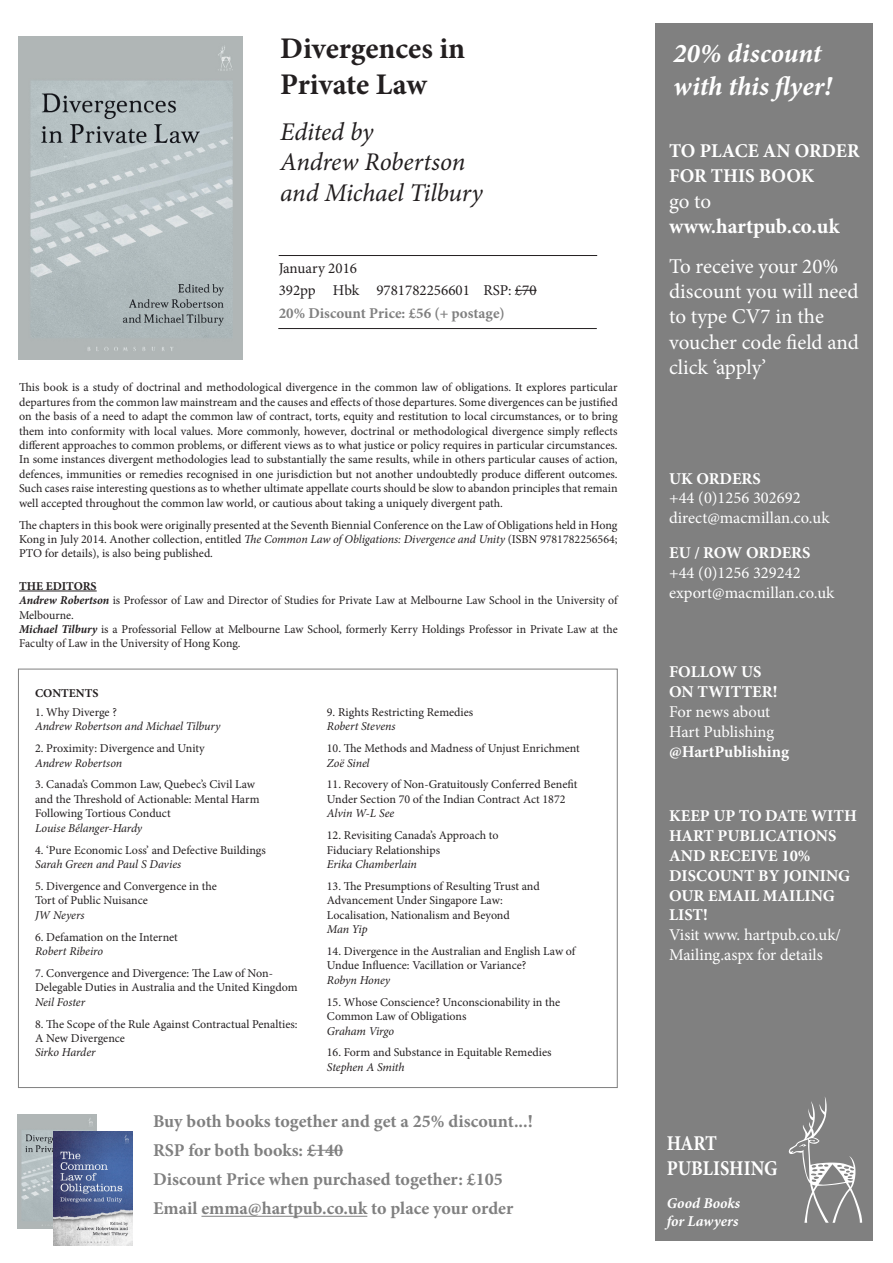
<style>
.page{position:relative;width:893px;height:1263px;background:#fff}
.page>*{position:absolute;margin:0;border:0;box-sizing:border-box;transform-origin:0 0}
.t1{font:700 30px "Minion Pro";color:#231f20}
.t2{font:italic 700 27px "Minion Pro";letter-spacing:-.005em;color:#fff}
.t3{font:italic 25.5px "Minion Pro";letter-spacing:-.01em;color:#231f20}
.t4{font:21px/25.2px "Minion Pro";color:#fff}
.t5{font:700 21px "Minion Pro";color:#fff}
.t6{font:700 21px "Minion Pro";color:#fff;scale:.88 1}
.t7{font:700 19.5px/25.2px "Minion Pro";color:#fff}
.t8{font:700 18px "Minion Pro";color:#808080}
.t9{font:16.5px/19.8px "Minion Pro";color:#fff}
.t10{font:700 16.5px/19.8px "Minion Pro";color:#fff}
.t11{font:15px "Minion Pro";color:#231f20}
.t12{font:700 15px "Minion Pro";color:#808080}
.t13{font:italic 700 15px "Minion Pro";color:#fff}
.t14{font:12px/14.4px "Minion Pro";letter-spacing:-.005em;color:#231f20}
.t15{font:italic 12px "Minion Pro";letter-spacing:-.01em;color:#231f20}
.t16{font:700 12px "Minion Pro";color:#231f20}
.s1{font-style:italic}
.s2{font-weight:700;font-style:italic}
</style>
<div class="page">
<hr style="left:19px;top:591px;width:78px;height:1px;background:#231f20">
<svg style="left:515px;top:290px;width:22px;height:1px"></svg>
<hr style="left:279px;top:255px;width:318px;height:1px;background:#231f20">
<hr style="left:278px;top:328px;width:319px;height:1px;background:#231f20">
<div style="left:656px;top:24px;width:217px;height:1217px;background:#808080"></div>
<svg style="left:789px;top:1097px;width:73px;height:126px"></svg>
<img style="left:18px;top:36px;width:224px;height:324px">
<img style="left:18px;top:1114px;width:79px;height:114px">
<hr style="left:201px;top:1216px;width:166px;height:1px;background:#808080">
<hr style="left:307px;top:1150px;width:36px;height:1px;background:#808080">
<img style="left:53px;top:1131px;width:79px;height:114px">
<p class="t1" style="left:280px;top:27px;width:186px">Divergences in</p>
<p class="t1" style="left:280px;top:63px;width:148px">Private Law</p>
<p class="t3" style="left:280px;top:114px;width:95px">Edited by</p>
<p class="t3" style="left:280px;top:145px;width:187px">Andrew Robertson</p>
<p class="t3" style="left:280px;top:175px;width:204px">and Michael Tilbury</p>
<p class="t11" style="left:279px;top:258px;width:80px">January 2016</p>
<p class="t11" style="left:279px;top:280px;width:259px">392pp Hbk 9781782256601 RSP: £70</p>
<p class="t12" style="left:279px;top:302px;width:228px">20% Discount Price: £56 (+ postage)</p>
<p class="t14" style="left:19px;top:380px;width:600px;text-align:justify">This book is a study of doctrinal and methodological divergence in the common law of obligations. It explores particular departures from the common law mainstream and the causes and effects of those departures. Some divergences can be justified on the basis of a need to adapt the common law of contract, torts, equity and restitution to local circumstances, or to bring them into conformity with local values. More commonly, however, doctrinal or methodological divergence simply reflects different approaches to common problems, or different views as to what justice or policy requires in particular circumstances.<br>In some instances divergent methodologies lead to substantially the same results, while in others particular causes of action, defences, immunities or remedies recognised in one jurisdiction but not another undoubtedly produce different outcomes.<br>Such cases raise interesting questions as to whether ultimate appellate courts should be slow to abandon principles that remain well accepted throughout the common law world, or cautious about taking a uniquely divergent path.</p>
<p class="t14" style="left:19px;top:518px;width:600px;text-align:justify">The chapters in this book were originally presented at the Seventh Biennial Conference on the Law of Obligations held in Hong Kong in July 2014. Another collection, entitled <span class="s1">The Common Law of Obligations: Divergence and Unity</span> (ISBN 9781782256564; PTO for details), is also being published.</p>
<p class="t16" style="left:19px;top:577px;width:79px">THE EDITORS</p>
<p class="t14" style="left:19px;top:593px;width:600px"><span class="s2">Andrew Robertson</span> is Professor of Law and Director of Studies for Private Law at Melbourne Law School in the University of<br>Melbourne.</p>
<p class="t14" style="left:19px;top:622px;width:600px"><span class="s2">Michael Tilbury</span> is a Professorial Fellow at Melbourne Law School, formerly Kerry Holdings Professor in Private Law at the<br>Faculty of Law in the University of Hong Kong.</p>
<p class="t16" style="left:35px;top:685px;width:65px">CONTENTS</p>
<p class="t14" style="left:35px;top:705px;width:83px">1. Why Diverge ?</p>
<p class="t15" style="left:35px;top:718px;width:187px">Andrew Robertson and Michael Tilbury</p>
<p class="t14" style="left:35px;top:741px;width:171px">2. Proximity: Divergence and Unity</p>
<p class="t15" style="left:35px;top:754px;width:89px">Andrew Robertson</p>
<p class="t14" style="left:35px;top:777px;width:222px">3. Canada’s Common Law, Quebec’s Civil Law</p>
<p class="t14" style="left:35px;top:792px;width:226px">and the Threshold of Actionable: Mental Harm</p>
<p class="t14" style="left:35px;top:806px;width:137px">Following Tortious Conduct</p>
<p class="t15" style="left:35px;top:820px;width:109px">Louise Bélanger-Hardy</p>
<p class="t14" style="left:35px;top:843px;width:232px">4. ‘Pure Economic Loss’ and Defective Buildings</p>
<p class="t15" style="left:35px;top:856px;width:148px">Sarah Green and Paul S Davies</p>
<p class="t14" style="left:35px;top:879px;width:183px">5. Divergence and Convergence in the</p>
<p class="t14" style="left:35px;top:893px;width:114px">Tort of Public Nuisance</p>
<p class="t15" style="left:35px;top:907px;width:51px">JW Neyers</p>
<p class="t14" style="left:35px;top:930px;width:144px">6. Defamation on the Internet</p>
<p class="t15" style="left:35px;top:943px;width:69px">Robert Ribeiro</p>
<p class="t14" style="left:35px;top:966px;width:264px">7. Convergence and Divergence: The Law of Non-<br>Delegable Duties in Australia and the United Kingdom</p>
<p class="t15" style="left:35px;top:994px;width:52px">Neil Foster</p>
<p class="t14" style="left:35px;top:1017px;width:264px">8. The Scope of the Rule Against Contractual Penalties:</p>
<p class="t14" style="left:35px;top:1031px;width:91px">A New Divergence</p>
<p class="t15" style="left:35px;top:1044px;width:62px">Sirko Harder</p>
<p class="t14" style="left:327px;top:705px;width:148px">9. Rights Restricting Remedies</p>
<p class="t15" style="left:327px;top:718px;width:70px">Robert Stevens</p>
<p class="t14" style="left:327px;top:741px;width:255px">10. The Methods and Madness of Unjust Enrichment</p>
<p class="t15" style="left:327px;top:754px;width:44px">Zoë Sinel</p>
<p class="t14" style="left:327px;top:777px;width:252px">11. Recovery of Non-Gratuitously Conferred Benefit<br>Under Section 70 of the Indian Contract Act 1872</p>
<p class="t15" style="left:327px;top:805px;width:69px">Alvin W-L See</p>
<p class="t14" style="left:327px;top:828px;width:173px">12. Revisiting Canada’s Approach to</p>
<p class="t14" style="left:327px;top:843px;width:115px">Fiduciary Relationships</p>
<p class="t15" style="left:327px;top:856px;width:92px">Erika Chamberlain</p>
<p class="t14" style="left:327px;top:879px;width:214px">13. The Presumptions of Resulting Trust and</p>
<p class="t14" style="left:327px;top:893px;width:178px">Advancement Under Singapore Law:</p>
<p class="t14" style="left:327px;top:908px;width:184px">Localisation, Nationalism and Beyond</p>
<p class="t15" style="left:327px;top:921px;width:42px">Man Yip</p>
<p class="t14" style="left:327px;top:944px;width:250px">14. Divergence in the Australian and English Law of<br>Undue Influence: Vacillation or Variance?</p>
<p class="t15" style="left:327px;top:972px;width:65px">Robyn Honey</p>
<p class="t14" style="left:327px;top:995px;width:235px">15. Whose Conscience? Unconscionability in the<br>Common Law of Obligations</p>
<p class="t15" style="left:327px;top:1022px;width:69px">Graham Virgo</p>
<p class="t14" style="left:327px;top:1045px;width:226px">16. Form and Substance in Equitable Remedies</p>
<p class="t15" style="left:327px;top:1059px;width:79px">Stephen A Smith</p>
<p class="t8" style="left:153px;top:1109px;width:381px">Buy both books together and get a 25% discount...!</p>
<p class="t8" style="left:153px;top:1138px;width:192px">RSP for both books: £140</p>
<p class="t8" style="left:153px;top:1167px;width:351px">Discount Price when purchased together: £105</p>
<p class="t8" style="left:153px;top:1196px;width:362px">Email emma@hartpub.co.uk to place your order</p>
<p class="t2" style="left:673px;top:35px;width:150px">20% discount</p>
<p class="t2" style="left:673px;top:67px;width:160px">with this flyer!</p>
<p class="t7" style="left:669px;top:138px;width:192px">TO PLACE AN ORDER<br>FOR THIS BOOK</p>
<p class="t4" style="left:669px;top:188px;width:44px">go to</p>
<p class="t5" style="left:669px;top:211px;width:172px">www.hartpub.co.uk</p>
<p class="t4" style="left:669px;top:254px;width:191px">To receive your 20% discount you will need to type CV7 in the voucher code field and click ‘apply’</p>
<p class="t10" style="left:669px;top:468px;width:93px">UK ORDERS</p>
<p class="t9" style="left:669px;top:488px;width:133px">+44 (0)1256 302692</p>
<p class="t9" style="left:669px;top:508px;width:162px">direct@macmillan.co.uk</p>
<p class="t10" style="left:669px;top:543px;width:143px">EU / ROW ORDERS</p>
<p class="t9" style="left:669px;top:563px;width:133px">+44 (0)1256 329242</p>
<p class="t9" style="left:669px;top:582px;width:167px">export@macmillan.co.uk</p>
<p class="t10" style="left:669px;top:662px;width:94px">FOLLOW US</p>
<p class="t10" style="left:669px;top:682px;width:110px">ON TWITTER!</p>
<p class="t9" style="left:669px;top:702px;width:103px">For news about</p>
<p class="t9" style="left:669px;top:722px;width:107px">Hart Publishing</p>
<p class="t10" style="left:669px;top:741px;width:122px">@HartPublishing</p>
<p class="t10" style="left:669px;top:806px;width:189px">KEEP UP TO DATE WITH<br>HART PUBLICATIONS<br>AND RECEIVE 10%<br>DISCOUNT BY JOINING<br>OUR EMAIL MAILING<br>LIST!</p>
<p class="t9" style="left:669px;top:925px;width:173px">Visit www. hartpub.co.uk/<br>Mailing.aspx for details</p>
<p class="t6" style="left:667px;top:1128px;width:59px">HART</p>
<p class="t6" style="left:667px;top:1153px;width:128px">PUBLISHING</p>
<p class="t13" style="left:667px;top:1192px;width:75px">Good Books</p>
<p class="t13" style="left:667px;top:1210px;width:73px">for Lawyers</p>
</div>
